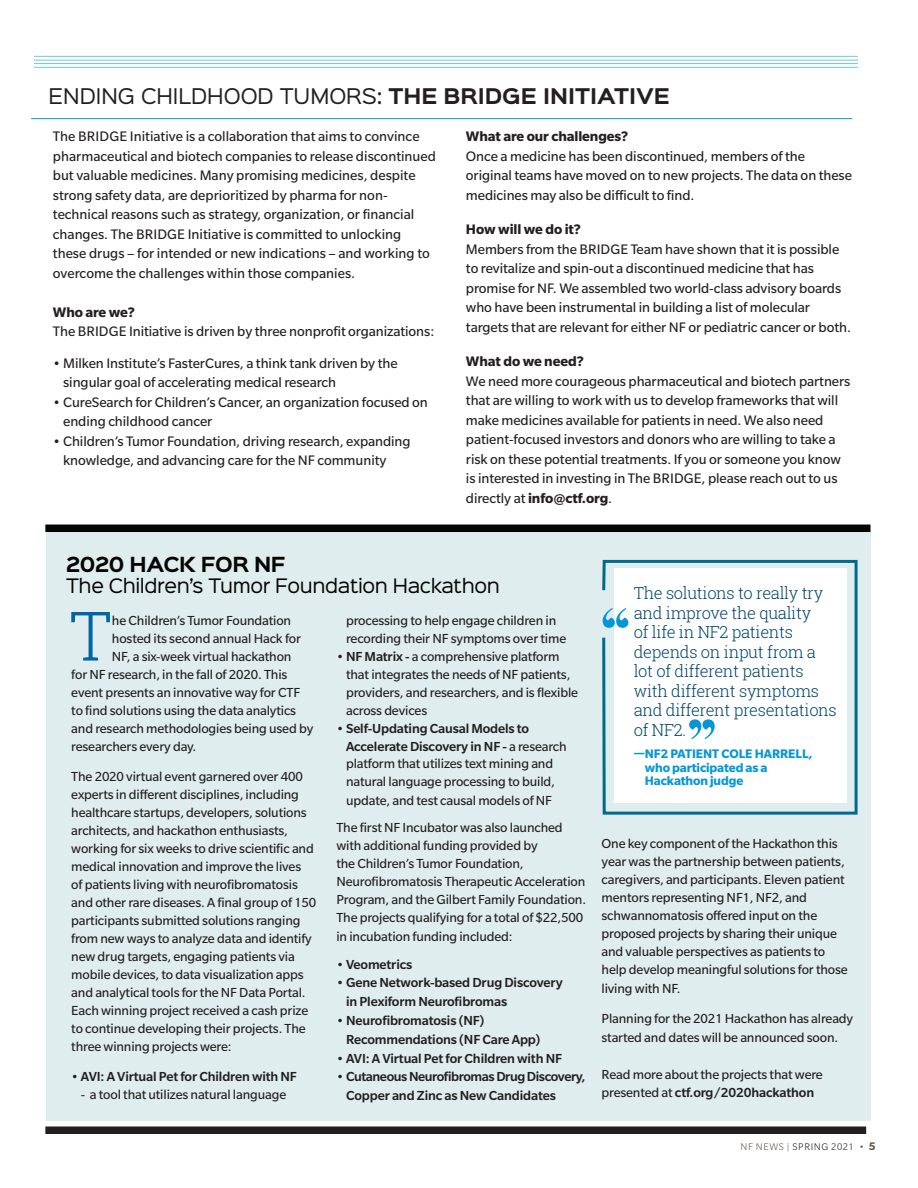
<style>
.page{position:relative;width:918px;height:1188px;background:#fff}
.page>*{position:absolute;margin:0;border:0;box-sizing:border-box;transform-origin:0 0}
.t1{font:72px "Abril Fatface";color:#0696d7}
.t2{font:300 68.25px "Roboto Slab";color:#0065a4}
.t3{font:19.5px "Sinkin Sans 400";color:#231f20}
.t4{font:700 18.75px "Sinkin Sans 700";letter-spacing:-.02em;color:#040503}
.t5{font:18px "Sinkin Sans 400";letter-spacing:-.02em;color:#040503}
.t6{font:300 16.5px/19.5px "Roboto Slab";letter-spacing:-.02em;color:#00446a}
.t7{font:15px/19.5px "Slate Pro";letter-spacing:-.005em;color:#231f20}
.t8{font:700 15px "Slate Pro";letter-spacing:-.005em;color:#231f20}
.t9{font:14.25px/18px "Slate Pro";letter-spacing:-.01em;color:#231f20}
.t10{font:500 14.25px/18.8px "Slate Pro";letter-spacing:-.01em;color:#231f20}
.t11{font:500 14.25px/18.8px "Slate Pro";letter-spacing:-.03em;color:#231f20}
.t12{font:700 13.5px/13.5px "Slate Pro";letter-spacing:-.01em;color:#0696d7}
.t13{font:300 10.5px "Slate Pro";letter-spacing:.06em;color:#231f20}
.s1{font-family:"Sinkin Sans 700";font-weight:700}
.s2{font-weight:700}
.s3{font-weight:400}
.s4{font-weight:500}
.s5{color:#62584e}
.s6{font-weight:700;font-size:12px;color:#62584e}
</style>
<div class="page">
<div style="left:45px;top:1126px;width:821px;height:8px;background:#231f20"></div>
<hr style="left:31px;top:118px;width:821px;height:1px;background:#0696d7">
<hr style="left:17px;top:56px;width:878px;height:1px;background:#6dccd8">
<hr style="left:19px;top:60px;width:877px;height:1px;background:#6dccd8">
<hr style="left:18px;top:63px;width:878px;height:1px;background:#6dccd8">
<hr style="left:19px;top:67px;width:878px;height:1px;background:#6dccd8">
<div style="left:858px;top:32px;width:50px;height:47px;background:#fff"></div>
<div style="left:9px;top:38px;width:24px;height:47px;background:#fff"></div>
<div style="left:46px;top:526px;width:824px;height:595px;background:#dfedef"></div>
<div style="left:45px;top:525px;width:825px;height:7px;background:#040503"></div>
<svg style="left:602px;top:559px;width:256px;height:256px;background:#eff5f7"></svg>
<h3 class="t3" style="left:49px;top:80px;width:623px">ENDING CHILDHOOD TUMORS: <span class="s1">THE BRIDGE INITIATIVE</span></h3>
<p class="t7" style="left:53px;top:126px;width:385px">The BRIDGE Initiative is a collaboration that aims to convince pharmaceutical and biotech companies to release discontinued but valuable medicines. Many promising medicines, despite strong safety data, are deprioritized by pharma for non&shy;technical reasons such as strategy, organization, or financial changes. The BRIDGE Initiative is committed to unlocking these drugs – for intended or new indications – and working to overcome the challenges within those companies.</p>
<p class="t8" style="left:53px;top:303px;width:83px">Who are we?</p>
<p class="t7" style="left:53px;top:321px;width:383px">The BRIDGE Initiative is driven by three nonprofit organizations:</p>
<p class="t7" style="left:63px;top:353px;width:336px;text-indent:-10px">• Milken Institute’s FasterCures, a think tank driven by the singular goal of accelerating medical research</p>
<p class="t7" style="left:63px;top:392px;width:366px;text-indent:-10px">• CureSearch for Children’s Cancer, an organization focused on ending childhood cancer</p>
<p class="t7" style="left:63px;top:431px;width:349px;text-indent:-10px">• Children’s Tumor Foundation, driving research, expanding knowledge, and advancing care for the NF community</p>
<p class="t8" style="left:466px;top:128px;width:164px">What are our challenges?</p>
<p class="t7" style="left:466px;top:146px;width:388px">Once a medicine has been discontinued, members of the original teams have moved on to new projects. The data on these medicines may also be difficult to find.</p>
<p class="t8" style="left:466px;top:221px;width:116px">How will we do it?</p>
<p class="t7" style="left:466px;top:239px;width:387px">Members from the BRIDGE Team have shown that it is possible to revitalize and spin-out a discontinued medicine that has promise for NF. We assembled two world-class advisory boards who have been instrumental in building a list of molecular targets that are relevant for either NF or pediatric cancer or both.</p>
<p class="t8" style="left:466px;top:353px;width:119px">What do we need?</p>
<p class="t7" style="left:466px;top:371px;width:386px">We need more courageous pharmaceutical and biotech partners that are willing to work with us to develop frameworks that will make medicines available for patients in need. We also need patient-focused investors and donors who are willing to take a risk on these potential treatments. If you or someone you know is interested in investing in The BRIDGE, please reach out to us directly at <span class="s2">info@ctf.org</span>.</p>
<h3 class="t4" style="left:66px;top:554px;width:221px">2020 HACK FOR NF</h3>
<p class="t5" style="left:66px;top:570px;width:435px">The Children’s Tumor Foundation Hackathon</p>
<h2 class="t2" style="left:69px;top:589px;width:44px">T</h2>
<p class="t9" style="left:112px;top:611px;width:181px">he Children’s Tumor Foundation</p>
<p class="t9" style="left:112px;top:629px;width:191px">hosted its second annual Hack for</p>
<p class="t9" style="left:112px;top:647px;width:181px">NF, a six-week virtual hackathon</p>
<p class="t9" style="left:71px;top:665px;width:218px">for NF research, in the fall of 2020. This</p>
<p class="t9" style="left:71px;top:683px;width:230px">event presents an innovative way for CTF</p>
<p class="t9" style="left:71px;top:701px;width:226px">to find solutions using the data analytics</p>
<p class="t9" style="left:71px;top:719px;width:244px">and research methodologies being used by</p>
<p class="t9" style="left:71px;top:737px;width:126px">researchers every day.</p>
<p class="t9" style="left:71px;top:767px;width:247px">The 2020 virtual event garnered over 400 experts in different disciplines, including healthcare startups, developers, solutions architects, and hackathon enthusiasts, working for six weeks to drive scientific and medical innovation and improve the lives<br>of patients living with neurofibromatosis and other rare diseases. A final group of 150 participants submitted solutions ranging from new ways to analyze data and identify new drug targets, engaging patients via mobile devices, to data visualization apps and analytical tools for the NF Data Portal.<br>Each winning project received a cash prize to continue developing their projects. The three winning projects were:</p>
<p class="t10" style="left:71px;top:1067px;width:227px"><span class="s3">•</span> AVI: A Virtual Pet for Children with NF</p>
<p class="t9" style="left:81px;top:1086px;width:207px">- a tool that utilizes natural language</p>
<p class="t9" style="left:346px;top:611px;width:222px">processing to help engage children in recording their NF symptoms over time</p>
<p class="t9" style="left:346px;top:647px;width:234px;text-indent:-10px">• <span class="s4">NF Matrix -</span> a comprehensive platform that integrates the needs of NF patients, providers, and researchers, and is flexible across devices</p>
<p class="t9" style="left:346px;top:719px;width:222px;text-indent:-10px">• <span class="s4">Self-Updating Causal Models to Accelerate Discovery in NF -</span> a research platform that utilizes text mining and natural language processing to build, update, and test causal models of NF</p>
<p class="t9" style="left:336px;top:819px;width:251px">The first NF Incubator was also launched with additional funding provided by<br>the Children’s Tumor Foundation, Neurofibromatosis Therapeutic Acceleration Program, and the Gilbert Family Foundation.<br>The projects qualifying for a total of $22,500 in incubation funding included:</p>
<p class="t10" style="left:336px;top:955px;width:77px"><span class="s3">•</span> Veometrics</p>
<p class="t10" style="left:346px;top:973px;width:218px;text-indent:-10px"><span class="s3">•</span> Gene Network-based Drug Discovery in Plexiform Neurofibromas</p>
<p class="t10" style="left:346px;top:1011px;width:196px;text-indent:-10px"><span class="s3">•</span> Neurofibromatosis (NF)<br>Recommendations (NF Care App)</p>
<p class="t10" style="left:336px;top:1048px;width:227px"><span class="s3">•</span> AVI: A Virtual Pet for Children with NF</p>
<p class="t11" style="left:346px;top:1067px;width:241px;text-indent:-10px"><span class="s3">•</span> Cutaneous Neurofibromas Drug Discovery,<br>Copper and Zinc as New Candidates</p>
<p class="t6" style="left:634px;top:583px;width:205px">The solutions to really try and improve the quality<br>of life in NF2 patients depends on input from a lot of different patients with different symptoms and different presentations of NF2.</p>
<h1 class="t1" style="left:599px;top:586px;width:34px">“</h1>
<h1 class="t1" style="left:686px;top:696px;width:34px">”</h1>
<p class="t12" style="left:645px;top:747px;width:169px;text-indent:-11px">—NF2 PATIENT COLE HARRELL, who participated as a<br>Hackathon judge</p>
<p class="t9" style="left:602px;top:835px;width:248px">One key component of the Hackathon this year was the partnership between patients, caregivers, and participants. Eleven patient mentors representing NF1, NF2, and schwannomatosis offered input on the proposed projects by sharing their unique and valuable perspectives as patients to help develop meaningful solutions for those living with NF.</p>
<p class="t9" style="left:602px;top:1009px;width:253px;line-height:18.8px">Planning for the 2021 Hackathon has already started and dates will be announced soon.</p>
<p class="t9" style="left:602px;top:1065px;width:223px;line-height:18.8px">Read more about the projects that were presented at <span class="s4">ctf.org/2020hackathon</span></p>
<p class="t13" style="left:740px;top:1141px;width:137px"><span class="s5">NF NEWS |</span> SPRING 2021 <span class="s5">•</span> <span class="s6">5</span></p>
</div>
